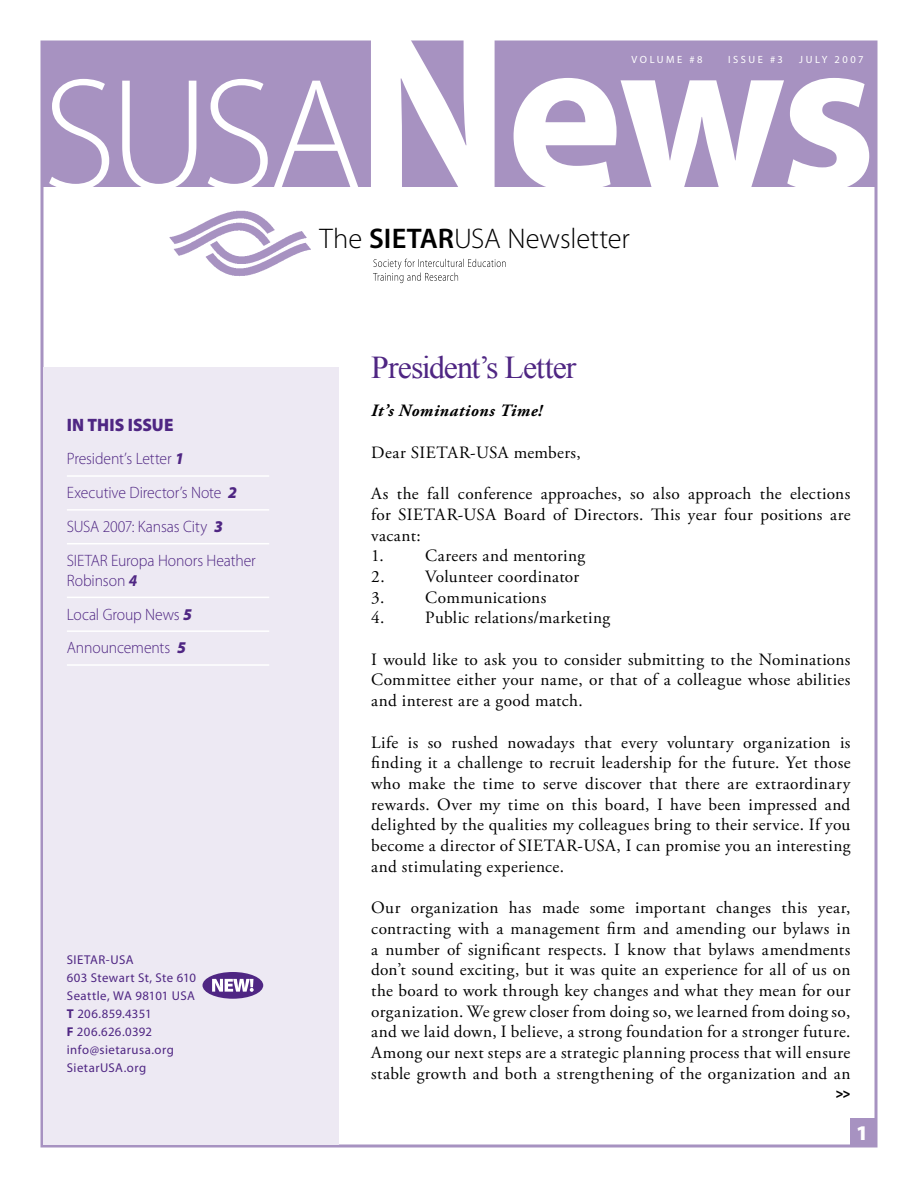
<style>
.page{position:relative;width:918px;height:1188px;background:#fff}
.page>*{position:absolute;margin:0;border:0;box-sizing:border-box;transform-origin:0 0}
.t1{font:31.8px "Times New Roman";letter-spacing:-.03em;color:#4f2683}
.t2{font:300 28.5px "Myriad Pro";letter-spacing:-.005em;color:#000}
.t3{font:900 18px "Myriad Pro";letter-spacing:.005em;color:#4f2683;scale:.95 1}
.t4{font:17.25px/20.7px "Adobe Garamond Pro";letter-spacing:.02em;color:#000;text-align:justify}
.t5{font:italic 700 17.25px "Adobe Garamond Pro";letter-spacing:.03em;color:#000}
.t6{font:300 16.5px/33.9px "Myriad Pro";letter-spacing:-.01em;color:#4f2683;scale:.95 1}
.t7{font:900 14.25px "Myriad Pro";color:#000;scale:.9 1}
.t8{font:12.75px/18px "Myriad Pro";letter-spacing:.035em;color:#4f2683}
.t9{font:10.5px "Myriad Pro";letter-spacing:.24em;color:#fff}
.s1{font-weight:900;font-style:italic}
.s2{font-weight:700;font-style:italic}
.s3{font-weight:700}
.s4{font-weight:600}
</style>
<div class="page">
<div style="left:850px;top:1118px;width:27px;height:29px;background:#a792c1"></div>
<div style="left:44px;top:367px;width:295px;height:777px;background:#ede9f3"></div>
<hr style="left:67px;top:475px;width:202px;height:2px;background:#fff">
<hr style="left:67px;top:509px;width:202px;height:2px;background:#fff">
<hr style="left:67px;top:543px;width:202px;height:1px;background:#fff">
<hr style="left:67px;top:597px;width:202px;height:1px;background:#fff">
<hr style="left:67px;top:630px;width:202px;height:2px;background:#fff">
<hr style="left:67px;top:664px;width:202px;height:2px;background:#fff">
<svg style="left:49px;top:40px;width:820px;height:147px;fill:#a792c1"></svg>
<svg style="left:373px;top:259px;width:133px;height:24px"></svg>
<img style="left:169px;top:210px;width:142px;height:67px">
<div style="left:202px;top:972px;width:61px;height:27px;background:#4f2683;border-radius:50%"></div>
<svg style="left:212px;top:979px;width:42px;height:13px"></svg>
<p class="t9" style="left:632px;top:53px;width:73px">Volume #8</p>
<p class="t9" style="left:728px;top:53px;width:56px">Issue #3</p>
<p class="t9" style="left:799px;top:53px;width:66px">JUL Y 2007</p>
<p class="t3" style="left:67px;top:413px;width:114px">IN THIS ISSUE</p>
<p class="t6" style="left:67px;top:442px;width:200px">President’s Letter <span class="s1">1<br></span>Executive Director’s Note <span class="s1">2<br></span>SUSA 2007: Kansas City <span class="s1">3<br></span>SIETAR Europa Honors Heather</p>
<p class="t6" style="left:67px;top:563px;width:133px">Robinson <span class="s2">4<br></span>Local Group News <span class="s1">5<br></span>Announcements <span class="s1">5</span></p>
<p class="t8" style="left:67px;top:950px;width:131px">SIETAR-USA<br>603 Stewart St, Ste 610<br>Seattle, WA 98101 USA<br><span class="s3">T</span> 206.859.4351<br><span class="s3">F</span> 206.626.0392 info@sietarusa.org<br>SietarUSA.org</p>
<h2 class="t2" style="left:320px;top:221px;width:312px">The <span class="s4">SIETAR</span>USA Newsletter</h2>
<h1 class="t1" style="left:371px;top:346px;width:207px">President’s Letter</h1>
<p class="t5" style="left:371px;top:401px;width:173px">It’s Nominations Time!</p>
<p class="t4" style="left:371px;top:442px;width:211px">Dear SIETAR-USA members,</p>
<p class="t4" style="left:371px;top:484px;width:481px;text-align:left">As the fall conference approaches, so also approach the elections for SIETAR-USA Board of Directors. This year four positions are vacant:<br>1.</p>
<p class="t4" style="left:425px;top:546px;width:162px">Careers and mentoring</p>
<p class="t4" style="left:371px;top:567px;width:209px">2. Volunteer coordinator</p>
<p class="t4" style="left:371px;top:587px;width:177px">3. Communications</p>
<p class="t4" style="left:371px;top:608px;width:241px">4. Public relations/marketing</p>
<p class="t4" style="left:371px;top:649px;width:481px">I would like to ask you to consider submitting to the Nominations Committee either your name, or that of a colleague whose abilities and interest are a good match.</p>
<p class="t4" style="left:371px;top:732px;width:481px">Life is so rushed nowadays that every voluntary organization is finding it a challenge to recruit leadership for the future. Yet those who make the time to serve discover that there are extraordinary rewards. Over my time on this board, I have been impressed and delighted by the qualities my colleagues bring to their service. If you become a director of SIETAR-USA, I can promise you an interesting and stimulating experience.</p>
<p class="t4" style="left:371px;top:898px;width:481px">Our organization has made some important changes this year, contracting with a management firm and amending our bylaws in a number of significant respects. I know that bylaws amendments don’t sound exciting, but it was quite an experience for all of us on the board to work through key changes and what they mean for our organization. We grew closer from doing so, we learned from doing so, and we laid down, I believe, a strong foundation for a stronger future.<br>Among our next steps are a strategic planning process that will ensure stable growth and both a strengthening of the organization and an</p>
<p class="t7" style="left:836px;top:1083px;width:18px">&gt;&gt;</p>
</div>
